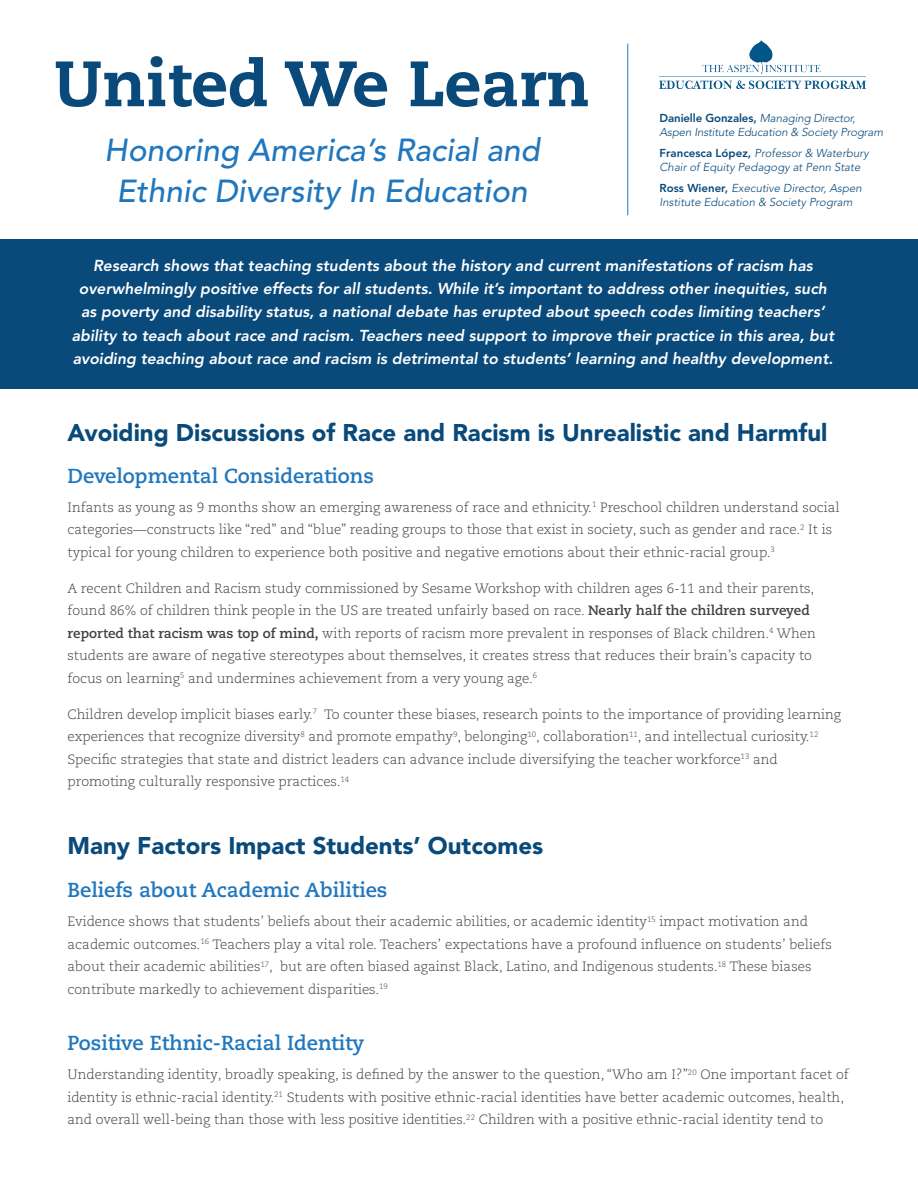
<style>
.page{position:relative;width:918px;height:1188px;background:#fff}
.page>*{position:absolute;margin:0;border:0;box-sizing:border-box;transform-origin:0 0}
.Main_Title{font:800 63.9px "Caecilia LT Pro 85";color:#094a7b}
.Main_Title-2{font:italic 500 31.65px/41px "Avenir LT Std";color:#2077bd;text-align:center}
.Main_Title-3{font:900 24px "Avenir LT Std";color:#094a7b}
.Subheader_2{font:700 20.25px "Caecilia LT Pro 75";color:#2077bd}
.Main_Title-4{font:italic 800 15.75px/23.2px "Avenir LT Std";color:#fff;text-align:center}
.Body_Text{font:300 13.5px/22.5px "Caecilia LT Pro 45";color:#414142}
.t1{font:italic 300 11.4px/14.2px "Avenir LT Std";color:#094a7b}
.s1{font-weight:800;font-style:normal}
.s2{font-family:"Caecilia LT Pro 75";font-weight:700}
</style>
<div class="page">
<div style="left:0;top:239px;width:918px;height:149px;background:#094a7b"></div>
<img style="left:659px;top:41px;width:207px;height:48px">
<hr style="left:627px;top:44px;width:1px;height:171px;background:#2077bd">
<p class="Main_Title" style="left:54px;top:40px;width:538px">United We Learn</p>
<p class="Main_Title-2" style="left:104px;top:131px;width:437px">Honoring America’s Racial and<br>Ethnic Diversity In Education</p>
<p class="t1" style="left:660px;top:111px;width:225px"><span class="s1">Danielle Gonzales,</span> Managing Director,<br>Aspen Institute Education &amp; Society Program</p>
<p class="t1" style="left:660px;top:146px;width:211px"><span class="s1">Francesca López,</span> Professor &amp; Waterbury<br>Chair of Equity Pedagogy at Penn State</p>
<p class="t1" style="left:660px;top:181px;width:204px"><span class="s1">Ross Wiener,</span> Executive Director, Aspen<br>Institute Education &amp; Society Program</p>
<p class="Main_Title-4" style="left:72px;top:254px;width:764px">Research shows that teaching students about the history and current manifestations of racism has overwhelmingly positive effects for all students. While it’s important to address other inequities, such as poverty and disability status, a national debate has erupted about speech codes limiting teachers’ ability to teach about race and racism. Teachers need support to improve their practice in this area, but avoiding teaching about race and racism is detrimental to students’ learning and healthy development.</p>
<p class="Main_Title-3" style="left:68px;top:419px;width:762px">Avoiding Discussions of Race and Racism is Unrealistic and Harmful</p>
<p class="Subheader_2" style="left:68px;top:462px;width:308px">Developmental Considerations</p>
<p class="Body_Text" style="left:68px;top:496px;width:774px">Infants as young as 9 months show an emerging awareness of race and ethnicity.<sup>1</sup> Preschool children understand social categories—constructs like “red” and “blue” reading groups to those that exist in society, such as gender and race.<sup>2</sup> It is typical for young children to experience both positive and negative emotions about their ethnic-racial group.<sup>3</sup></p>
<p class="Body_Text" style="left:67px;top:577px;width:750px">A recent Children and Racism study commissioned by Sesame Workshop with children ages 6-11 and their parents, found 86% of children think people in the US are treated unfairly based on race. <span class="s2">Nearly half the children surveyed reported that racism was top of mind,</span> with reports of racism more prevalent in responses of Black children.<sup>4</sup> When students are aware of negative stereotypes about themselves, it creates stress that reduces their brain’s capacity to focus on learning<sup>5</sup> and undermines achievement from a very young age.<sup>6</sup></p>
<p class="Body_Text" style="left:67px;top:703px;width:775px">Children develop implicit biases early.<sup>7</sup> To counter these biases, research points to the importance of providing learning experiences that recognize diversity<sup>8</sup> and promote empathy<sup>9</sup>, belonging<sup>10</sup>, collaboration<sup>11</sup>, and intellectual curiosity.<sup>12<br></sup>Specific strategies that state and district leaders can advance include diversifying the teacher workforce<sup>13</sup> and promoting culturally responsive practices.<sup>14</sup></p>
<p class="Main_Title-3" style="left:68px;top:831px;width:477px">Many Factors Impact Students’ Outcomes</p>
<p class="Subheader_2" style="left:68px;top:876px;width:321px">Beliefs about Academic Abilities</p>
<p class="Body_Text" style="left:68px;top:910px;width:766px">Evidence shows that students’ beliefs about their academic abilities, or academic identity<sup>15</sup> impact motivation and academic outcomes.<sup>16</sup> Teachers play a vital role. Teachers’ expectations have a profound influence on students’ beliefs about their academic abilities<sup>17</sup>, but are often biased against Black, Latino, and Indigenous students.<sup>18</sup> These biases contribute markedly to achievement disparities.<sup>19</sup></p>
<p class="Subheader_2" style="left:68px;top:1029px;width:299px">Positive Ethnic-Racial Identity</p>
<p class="Body_Text" style="left:68px;top:1063px;width:783px">Understanding identity, broadly speaking, is defined by the answer to the question, “Who am I?”<sup>20</sup> One important facet of identity is ethnic-racial identity.<sup>21</sup> Students with positive ethnic-racial identities have better academic outcomes, health, and overall well-being than those with less positive identities.<sup>22</sup> Children with a positive ethnic-racial identity tend to</p>
</div>
